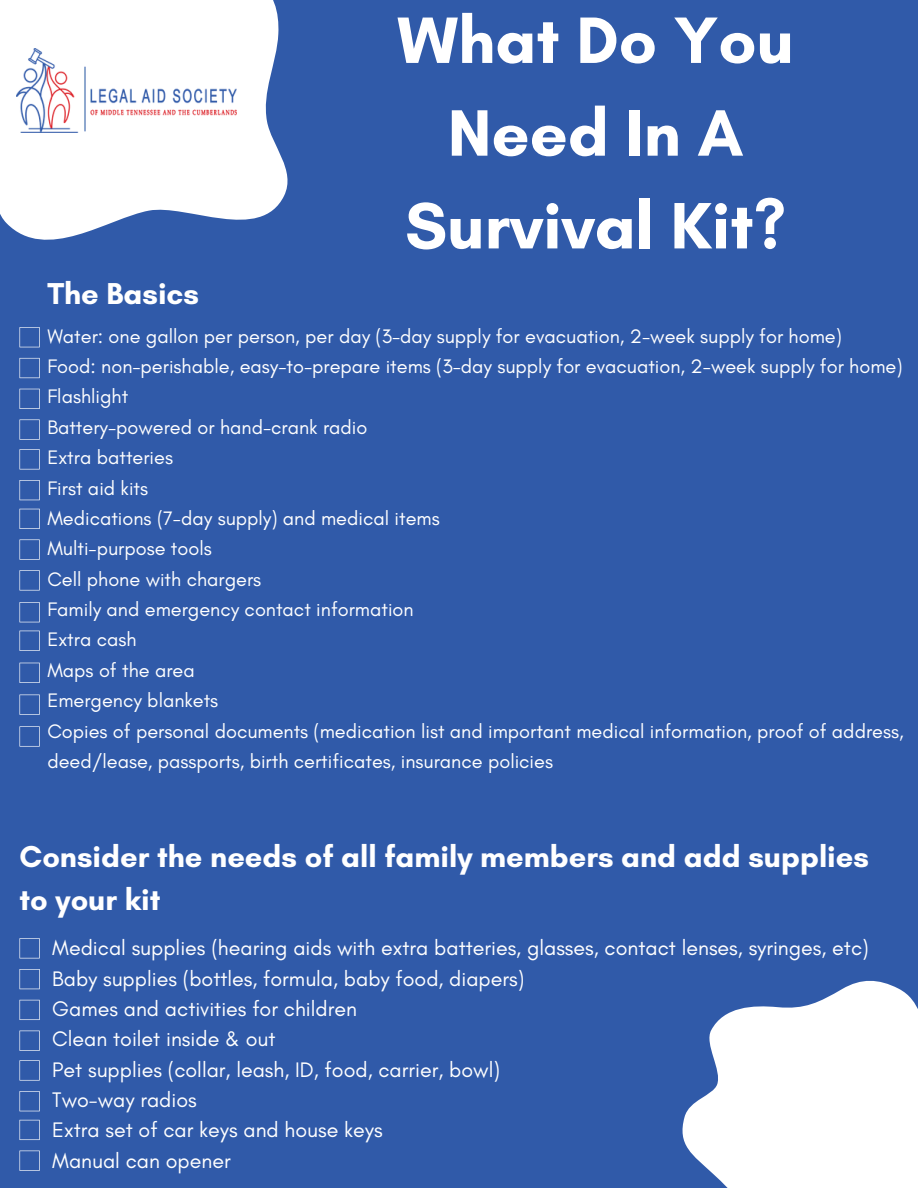
<style>
.page{position:relative;width:918px;height:1188px;background:#305aa9}
.page>*{position:absolute;margin:0;border:0;box-sizing:border-box;transform-origin:0 0}
.t1{font:700 66.75px/92.7px "Glacial Indifference";color:#fff;text-align:center}
.t2{font:700 30.75px/42.8px "Glacial Indifference";color:#fff}
.t3{font:21.45px/30.3px "Glacial Indifference";color:#fff}
.t4{font:19.95px/30.3px "Glacial Indifference";color:#fff}
</style>
<div class="page">
<svg style="left:0;top:0;width:288px;height:240px;fill:#fff"></svg>
<img style="left:17px;top:48px;width:219px;height:85px">
<svg style="left:682px;top:980px;width:236px;height:208px;fill:#fff"></svg>
<svg style="left:19px;top:938px;width:21px;height:20px"></svg>
<svg style="left:19px;top:969px;width:21px;height:20px"></svg>
<svg style="left:19px;top:1000px;width:21px;height:20px"></svg>
<svg style="left:19px;top:1031px;width:21px;height:20px"></svg>
<svg style="left:19px;top:1060px;width:21px;height:21px"></svg>
<svg style="left:19px;top:1091px;width:21px;height:20px"></svg>
<svg style="left:19px;top:1120px;width:21px;height:20px"></svg>
<svg style="left:19px;top:1151px;width:21px;height:20px"></svg>
<svg style="left:19px;top:327px;width:21px;height:20px"></svg>
<svg style="left:19px;top:358px;width:21px;height:20px"></svg>
<svg style="left:19px;top:389px;width:21px;height:20px"></svg>
<svg style="left:19px;top:419px;width:21px;height:21px"></svg>
<svg style="left:19px;top:449px;width:21px;height:20px"></svg>
<svg style="left:19px;top:480px;width:21px;height:20px"></svg>
<svg style="left:19px;top:509px;width:21px;height:20px"></svg>
<svg style="left:19px;top:539px;width:21px;height:21px"></svg>
<svg style="left:19px;top:570px;width:21px;height:21px"></svg>
<svg style="left:19px;top:602px;width:21px;height:20px"></svg>
<svg style="left:19px;top:631px;width:21px;height:20px"></svg>
<svg style="left:19px;top:663px;width:21px;height:20px"></svg>
<svg style="left:19px;top:695px;width:21px;height:20px"></svg>
<svg style="left:19px;top:726px;width:21px;height:21px"></svg>
<h2 class="t2" style="left:47px;top:272px;width:153px">The Basics</h2>
<h1 class="t1" style="left:397px;top:-7px;width:398px">What Do You<br>Need In A<br>Survival Kit?</h1>
<p class="t4" style="left:47px;top:320px;width:858px">Water: one gallon per person, per day (3-day supply for evacuation, 2-week supply for home)<br>Food: non-perishable, easy-to-prepare items (3-day supply for evacuation, 2-week supply for home)<br>Flashlight<br>Battery-powered or hand-crank radio<br>Extra batteries<br>First aid kits<br>Medications (7-day supply) and medical items<br>Multi-purpose tools<br>Cell phone with chargers<br>Family and emergency contact information<br>Extra cash<br>Maps of the area<br>Emergency blankets<br>Copies of personal documents (medication list and important medical information, proof of address, deed/lease, passports, birth certificates, insurance policies</p>
<h2 class="t2" style="left:19px;top:835px;width:851px">Consider the needs of all family members and add supplies to your kit</h2>
<p class="t3" style="left:52px;top:932px;width:818px">Medical supplies (hearing aids with extra batteries, glasses, contact lenses, syringes, etc)<br>Baby supplies (bottles, formula, baby food, diapers)<br>Games and activities for children<br>Clean toilet inside &amp; out<br>Pet supplies (collar, leash, ID, food, carrier, bowl)<br>Two-way radios<br>Extra set of car keys and house keys<br>Manual can opener</p>
</div>
